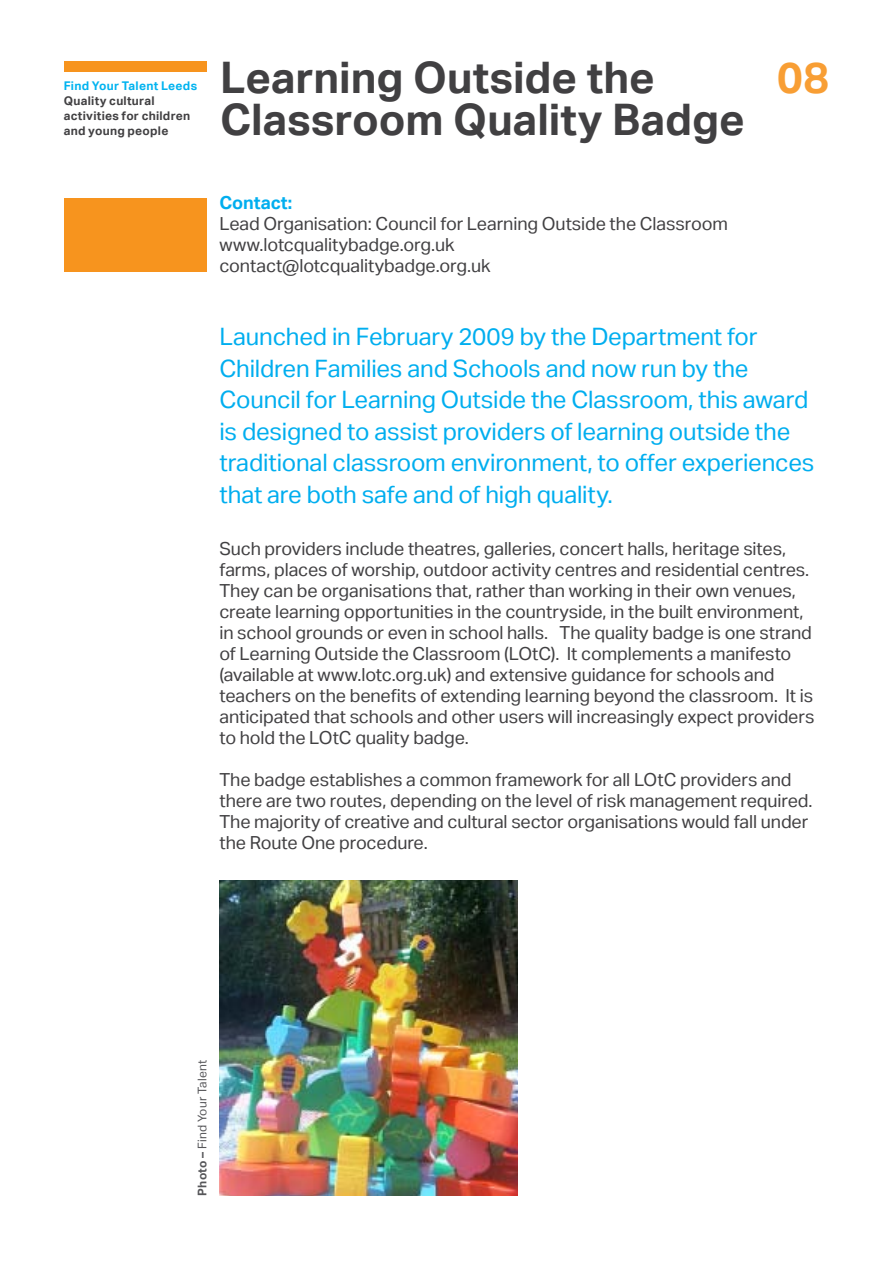
<style>
.page{position:relative;width:893px;height:1263px;background:#fff}
.page>*{position:absolute;margin:0;border:0;box-sizing:border-box;transform-origin:0 0}
.t1{font:700 43.5px/42px "Aktiv Grotesk";color:#414042}
.t2{font:700 43.5px "Aktiv Grotesk";color:#f89e34}
.t3{font:24px/31.5px "Aktiv Grotesk";letter-spacing:-.01em;color:#00aeef}
.t4{font:18px/21px "Aktiv Grotesk";letter-spacing:-.005em;color:#414042}
.t5{font:700 18px "Aktiv Grotesk";color:#00aeef}
.t6{font:700 12px/15px "Aktiv Grotesk";letter-spacing:.02em;color:#414042}
.t7{font:12px "Aktiv Grotesk";letter-spacing:.02em;color:#565659}
.t8{font:700 12px "Aktiv Grotesk";letter-spacing:.02em;color:#00b3f0}
.s1{font-weight:700}
</style>
<div class="page">
<div style="left:64px;top:62px;width:143px;height:10px;background:#f7941e"></div>
<div style="left:64px;top:198px;width:143px;height:74px;background:#f7941e"></div>
<img style="left:219px;top:881px;width:299px;height:315px">
<p class="t8" style="left:64px;top:78px;width:135px">Find Your Talent Leeds</p>
<p class="t6" style="left:64px;top:93px;width:92px">Quality cultural</p>
<p class="t6" style="left:64px;top:108px;width:128px">activities for children and young people</p>
<h1 class="t1" style="left:220px;top:56px;width:526px">Learning Outside the<br>Classroom Quality Badge</h1>
<p class="t5" style="left:219px;top:191px;width:74px">Contact:</p>
<p class="t4" style="left:219px;top:213px;width:510px">Lead Organisation: Council for Learning Outside the Classroom www.lotcqualitybadge.org.uk contact@lotcqualitybadge.org.uk</p>
<h1 class="t2" style="left:777px;top:51px;width:54px">08</h1>
<p class="t3" style="left:219px;top:321px;width:596px">Launched in February 2009 by the Department for Children Families and Schools and now run by the Council for Learning Outside the Classroom, this award is designed to assist providers of learning outside the traditional classroom environment, to offer experiences that are both safe and of high quality.</p>
<p class="t4" style="left:219px;top:538px;width:596px">Such providers include theatres, galleries, concert halls, heritage sites, farms, places of worship, outdoor activity centres and residential centres.<br>They can be organisations that, rather than working in their own venues, create learning opportunities in the countryside, in the built environment, in school grounds or even in school halls. The quality badge is one strand of Learning Outside the Classroom (LOtC). It complements a manifesto (available at www.lotc.org.uk) and extensive guidance for schools and teachers on the benefits of extending learning beyond the classroom. It is anticipated that schools and other users will increasingly expect providers to hold the LOtC quality badge.</p>
<p class="t4" style="left:219px;top:769px;width:595px">The badge establishes a common framework for all LOtC providers and there are two routes, depending on the level of risk management required.<br>The majority of creative and cultural sector organisations would fall under the Route One procedure.</p>
<p class="t7" style="left:195px;top:1196px;width:138px;rotate:-90deg"><span class="s1">Photo –</span> Find Your Talent</p>
</div>
